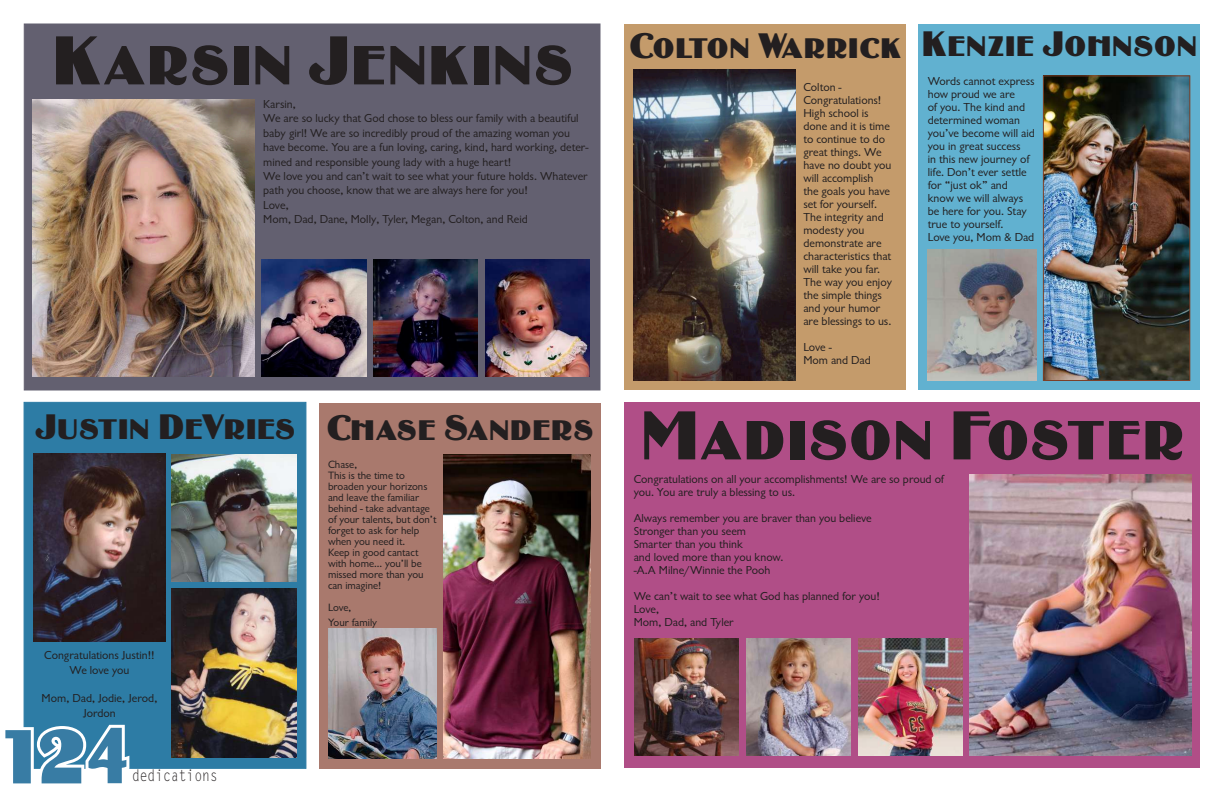
<style>
.page{position:relative;width:1224px;height:792px;background:#fff}
.page>*{position:absolute;margin:0;border:0;box-sizing:border-box;transform-origin:0 0}
.t1{font:500 100px "AYT Adrian";color:#387ca4}
.t2{font:500 72px "AYT Adrian";letter-spacing:.045em;color:#231f20}
.t3{font:500 37px "AYT Adrian";letter-spacing:.04em;color:#231f20}
.t4{font:15.9px "AYT Letter Gothic";color:#231f20;scale:.82 1}
.t5{font:12px/13px "AYT Chantilly";color:#231f20}
.t6{font:11px/11px "AYT Chantilly";color:#231f20}
</style>
<div class="page">
<div style="left:24px;top:24px;width:576px;height:366px;background:#636070"></div>
<div style="left:624px;top:402px;width:576px;height:366px;background:#b04e87"></div>
<div style="left:624px;top:24px;width:282px;height:366px;background:#c49b6b"></div>
<div style="left:918px;top:24px;width:282px;height:366px;background:#61b1d0"></div>
<div style="left:24px;top:402px;width:282px;height:367px;background:#2d7ca5"></div>
<img style="left:33px;top:99px;width:222px;height:278px">
<img style="left:262px;top:259px;width:104px;height:118px">
<img style="left:374px;top:259px;width:104px;height:118px">
<img style="left:486px;top:259px;width:104px;height:118px">
<img style="left:969px;top:474px;width:223px;height:282px">
<img style="left:858px;top:638px;width:104px;height:118px">
<img style="left:747px;top:638px;width:104px;height:118px">
<img style="left:634px;top:638px;width:105px;height:118px">
<img style="left:34px;top:454px;width:132px;height:188px">
<img style="left:172px;top:589px;width:125px;height:169px">
<img style="left:172px;top:454px;width:125px;height:128px">
<div style="left:319px;top:403px;width:282px;height:366px;background:#a9796d"></div>
<img style="left:444px;top:454px;width:146px;height:305px">
<img style="left:328px;top:628px;width:108px;height:130px">
<svg style="left:23px;top:722px;width:111px;height:47px"></svg>
<img style="left:633px;top:69px;width:163px;height:312px">
<img style="left:1045px;top:78px;width:143px;height:301px">
<div style="left:1043px;top:76px;width:147px;height:305px;border:1px solid #7d4028"></div>
<img style="left:928px;top:250px;width:108px;height:130px">
<h2 class="t2" style="left:53px;top:20px;width:521px">Karsin Jenkins</h2>
<p class="t5" style="left:263px;top:97px;width:327px;line-height:14.4px">Karsin,<br>We are so lucky that God chose to bless our family with a beautiful baby girl! We are so incredibly proud of the amazing woman you have become. You are a fun loving, caring, kind, hard working, deter&shy;mined and responsible young lady with a huge heart!<br>We love you and can’t wait to see what your future holds. Whatever path you choose, know that we are always here for you!<br>Love,<br>Mom, Dad, Dane, Molly, Tyler, Megan, Colton, and Reid</p>
<h3 class="t3" style="left:36px;top:407px;width:260px">Justin DeVries</h3>
<p class="t5" style="left:44px;top:648px;width:112px;line-height:14.4px;text-align:center">Congratulations Justin!!<br>We love you</p>
<p class="t5" style="left:42px;top:691px;width:117px;line-height:14.4px;text-align:center">Mom, Dad, Jodie, Jerod,<br>Jordon</p>
<h1 class="t1" style="left:5px;top:695px;width:123px">124</h1>
<h3 class="t4" style="left:132px;top:766px;width:106px">dedications</h3>
<h3 class="t3" style="left:327px;top:407px;width:267px">Chase Sanders</h3>
<p class="t6" style="left:328px;top:459px;width:110px">Chase,<br>This is the time to broaden your horizons and leave the familiar behind - take advantage of your talents, but don’t forget to ask for help when you need it.<br>Keep in good cantact with home... you’ll be missed more than you can imagine!</p>
<p class="t6" style="left:328px;top:601px;width:51px;line-height:14.4px">Love,<br>Your family</p>
<h3 class="t3" style="left:630px;top:24px;width:568px">Colton Warrick Kenzie Johnson</h3>
<p class="t5" style="left:803px;top:81px;width:90px">Colton -<br>Congratulations!<br>High school is done and it is time to continue to do great things. We have no doubt you will accomplish<br>the goals you have set for yourself.<br>The integrity and modesty you demonstrate are characteristics that will take you far.<br>The way you enjoy the simple things and your humor are blessings to us.</p>
<p class="t5" style="left:803px;top:341px;width:69px">Love -<br>Mom and Dad</p>
<p class="t5" style="left:928px;top:75px;width:109px">Words cannot express how proud we are<br>of you. The kind and determined woman you’ve become will aid you in great success<br>in this new journey of life. Don’t ever settle for “just ok” and know we will always be here for you. Stay true to yourself.<br>Love you, Mom &amp; Dad</p>
<h2 class="t2" style="left:641px;top:395px;width:543px">Madison Foster</h2>
<p class="t5" style="left:634px;top:473px;width:312px">Congratulations on all your accomplishments! We are so proud of you. You are truly a blessing to us.</p>
<p class="t5" style="left:634px;top:512px;width:240px">Always remember you are braver than you believe<br>Stronger than you seem<br>Smarter than you think<br>and loved more than you know.<br>-A.A Milne/Winnie the Pooh</p>
<p class="t5" style="left:634px;top:590px;width:248px">We can’t wait to see what God has planned for you!<br>Love,<br>Mom, Dad, and Tyler</p>
</div>
